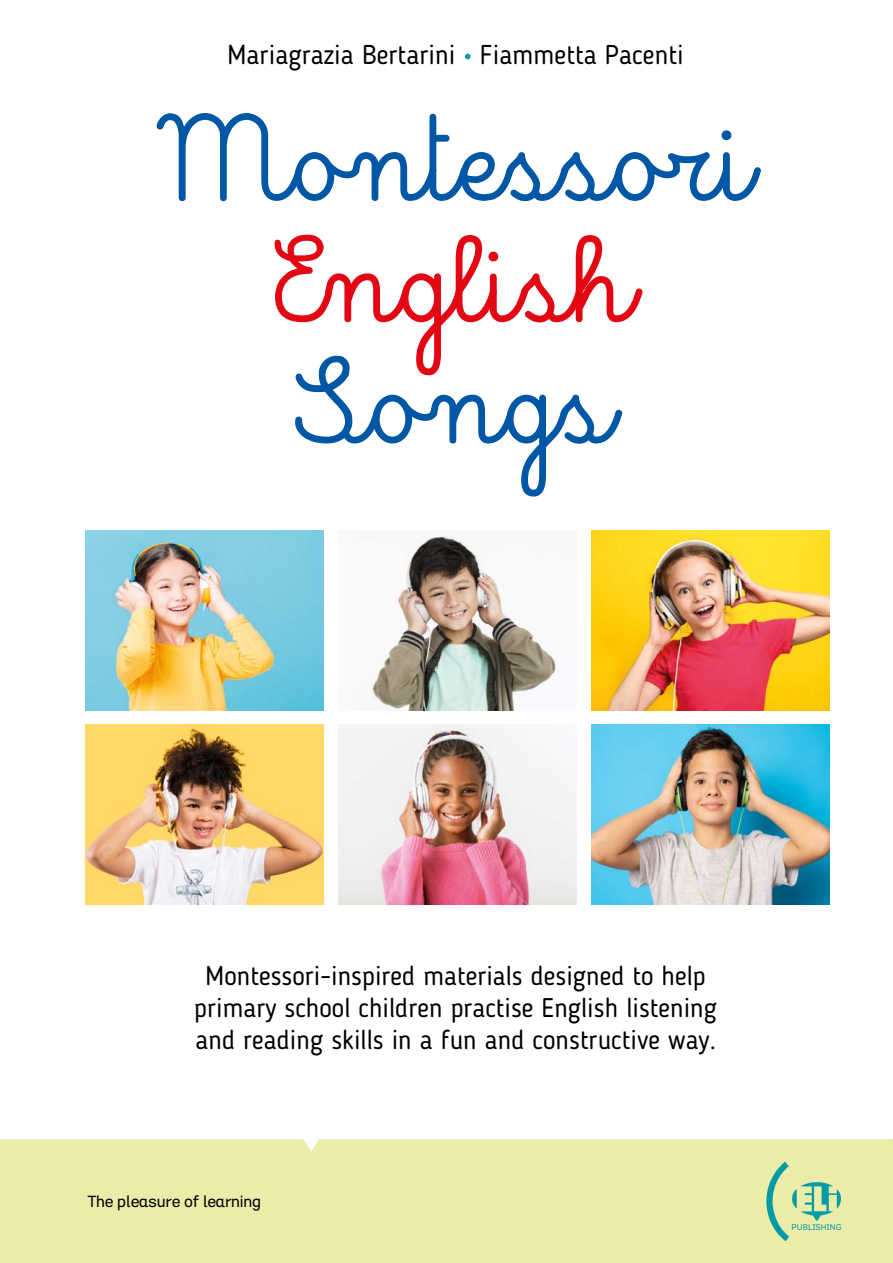
<style>
.page{position:relative;width:893px;height:1263px;background:#fff}
.page>*{position:absolute;margin:0;border:0;box-sizing:border-box;transform-origin:0 0}
.t1{font:120.9px "Corsivo Montessori Corsivo Montessori";color:#0057a5}
.t2{font:120.9px "Corsivo Montessori Corsivo Montessori";color:#e30613}
.t3{font:27px "Blogger Sans";color:#000}
.t4{font:26.85px/32.1px "Blogger Sans";color:#000;text-align:center}
.t5{font:16.95px "Macho School";letter-spacing:-.01em;color:#000}
.t6{font:8.85px "Macho School";letter-spacing:.01em;color:#009ba4}
.s1{color:#009ba4}
</style>
<div class="page">
<div style="left:0;top:1241px;width:893px;height:22px;background:#ebeca9"></div>
<div style="left:0;top:1139px;width:888px;height:103px;background:#ebeca9"></div>
<svg style="left:766px;top:1161px;width:75px;height:80px;background:#c0dda8"></svg>
<div style="left:888px;top:1139px;width:5px;height:124px;background:#ebeca9"></div>
<img style="left:85px;top:530px;width:238px;height:180px">
<img style="left:85px;top:725px;width:238px;height:179px">
<img style="left:370px;top:535px;width:186px;height:175px">
<img style="left:338px;top:725px;width:238px;height:179px">
<img style="left:591px;top:530px;width:238px;height:180px">
<img style="left:591px;top:725px;width:238px;height:179px">
<p class="t3" style="left:228px;top:38px;width:458px">Mariagrazia Bertarini <span class="s1">•</span> Fiammetta Pacenti</p>
<h1 class="t1" style="left:151px;top:88px;width:605px">Montessori</h1>
<h1 class="t2" style="left:270px;top:209px;width:368px">English</h1>
<h1 class="t1" style="left:290px;top:330px;width:328px">Songs</h1>
<p class="t4" style="left:194px;top:959px;width:524px">Montessori-inspired materials designed to help primary school children practise English listening and reading skills in a fun and constructive way.</p>
<p class="t5" style="left:87px;top:1191px;width:175px">The pleasure of learning</p>
<p class="t6" style="left:791px;top:1222px;width:52px">PUBLISHING</p>
</div>
